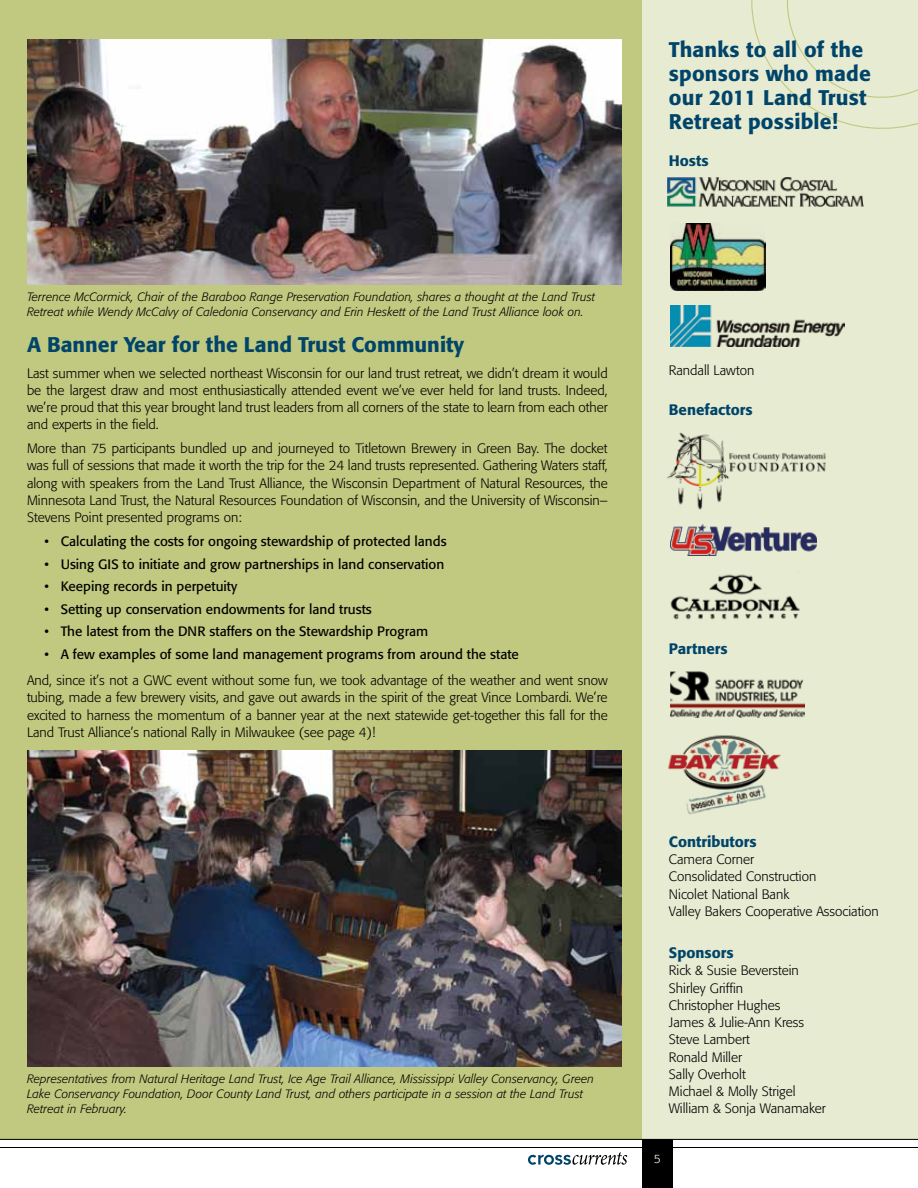
<style>
.page{position:relative;width:918px;height:1188px;background:#fff}
.page>*{position:absolute;margin:0;border:0;box-sizing:border-box;transform-origin:0 0}
.t1{font:500 21px/24px "Formata";letter-spacing:.01em;color:#00446a}
.t2{font:500 15px "Formata";color:#00446a}
.t3{font:300 13.5px/17.2px "Formata";color:#000;text-align:justify}
.t4{font:13.5px "Formata";color:#000}
.t5{font:italic 300 12px/15px "Formata";letter-spacing:.01em;color:#000}
.t6{font:300 12px "Formata";color:#fff}
</style>
<div class="page">
<div style="left:641px;top:0;width:277px;height:1139px;background:#e7ebd2"></div>
<svg style="left:751px;top:0;width:167px;height:129px"></svg>
<div style="left:0;top:0;width:642px;height:1139px;background:#c0c97f"></div>
<div style="left:642px;top:1139px;width:31px;height:49px;background:#000"></div>
<svg style="left:528px;top:1152px;width:99px;height:13px"></svg>
<img style="left:27px;top:751px;width:595px;height:315px">
<img style="left:27px;top:40px;width:595px;height:244px">
<hr style="left:0;top:1147px;width:918px;height:1px;background:#000">
<hr style="left:0;top:1139px;width:918px;height:1px;background:#000">
<img style="left:668px;top:735px;width:113px;height:80px">
<img style="left:670px;top:224px;width:96px;height:66px">
<img style="left:670px;top:672px;width:135px;height:45px">
<img style="left:667px;top:432px;width:159px;height:78px">
<img style="left:668px;top:178px;width:196px;height:29px">
<img style="left:670px;top:574px;width:130px;height:46px">
<img style="left:670px;top:524px;width:146px;height:32px">
<img style="left:671px;top:306px;width:173px;height:40px">
<h1 class="t1" style="left:669px;top:38px;width:203px">Thanks to all of the sponsors who made our 2011 Land Trust<br>Retreat possible!</h1>
<p class="t2" style="left:669px;top:151px;width:41px">Hosts</p>
<p class="t5" style="left:27px;top:289px;width:570px">Terrence McCormick, Chair of the Baraboo Range Preservation Foundation, shares a thought at the Land Trust<br>Retreat while Wendy McCalvy of Caledonia Conservancy and Erin Heskett of the Land Trust Alliance look on.</p>
<h1 class="t1" style="left:27px;top:332px;width:439px">A Banner Year for the Land Trust Community</h1>
<p class="t3" style="left:27px;top:364px;width:582px">Last summer when we selected northeast Wisconsin for our land trust retreat, we didn’t dream it would be the largest draw and most enthusiastically attended event we’ve ever held for land trusts. Indeed, we’re proud that this year brought land trust leaders from all corners of the state to learn from each other and experts in the field.</p>
<p class="t3" style="left:27px;top:440px;width:582px">More than 75 participants bundled up and journeyed to Titletown Brewery in Green Bay. The docket was full of sessions that made it worth the trip for the 24 land trusts represented. Gathering Waters staff, along with speakers from the Land Trust Alliance, the Wisconsin Department of Natural Resources, the Minnesota Land Trust, the Natural Resources Foundation of Wisconsin, and the University of Wisconsin– Stevens Point presented programs on:</p>
<p class="t4" style="left:45px;top:533px;width:404px">• Calculating the costs for ongoing stewardship of protected lands</p>
<p class="t4" style="left:45px;top:556px;width:401px">• Using GIS to initiate and grow partnerships in land conservation</p>
<p class="t4" style="left:45px;top:578px;width:194px">• Keeping records in perpetuity</p>
<p class="t4" style="left:45px;top:601px;width:329px">• Setting up conservation endowments for land trusts</p>
<p class="t4" style="left:45px;top:624px;width:385px">• The latest from the DNR staffers on the Stewardship Program</p>
<p class="t4" style="left:45px;top:646px;width:476px">• A few examples of some land management programs from around the state</p>
<p class="t3" style="left:27px;top:672px;width:582px">And, since it’s not a GWC event without some fun, we took advantage of the weather and went snow tubing, made a few brewery visits, and gave out awards in the spirit of the great Vince Lombardi. We’re excited to harness the momentum of a banner year at the next statewide get-together this fall for the Land Trust Alliance’s national Rally in Milwaukee (see page 4)!</p>
<p class="t5" style="left:27px;top:1071px;width:569px">Representatives from Natural Heritage Land Trust, Ice Age Trail Alliance, Mississippi Valley Conservancy, Green<br>Lake Conservancy Foundation, Door County Land Trust, and others participate in a session at the Land Trust<br>Retreat in February.</p>
<p class="t3" style="left:669px;top:362px;width:87px">Randall Lawton</p>
<p class="t2" style="left:669px;top:401px;width:85px">Benefactors</p>
<p class="t2" style="left:669px;top:639px;width:60px">Partners</p>
<p class="t2" style="left:669px;top:832px;width:89px">Contributors</p>
<p class="t3" style="left:669px;top:851px;width:211px;text-align:left">Camera Corner<br>Consolidated Construction<br>Nicolet National Bank<br>Valley Bakers Cooperative Association</p>
<p class="t2" style="left:669px;top:944px;width:66px">Sponsors</p>
<p class="t3" style="left:669px;top:962px;width:158px;text-align:left">Rick &amp; Susie Beverstein<br>Shirley Griffin<br>Christopher Hughes<br>James &amp; Julie-Ann Kress<br>Steve Lambert<br>Ronald Miller<br>Sally Overholt<br>Michael &amp; Molly Strigel<br>William &amp; Sonja Wanamaker</p>
<p class="t6" style="left:654px;top:1152px;width:8px">5</p>
</div>
